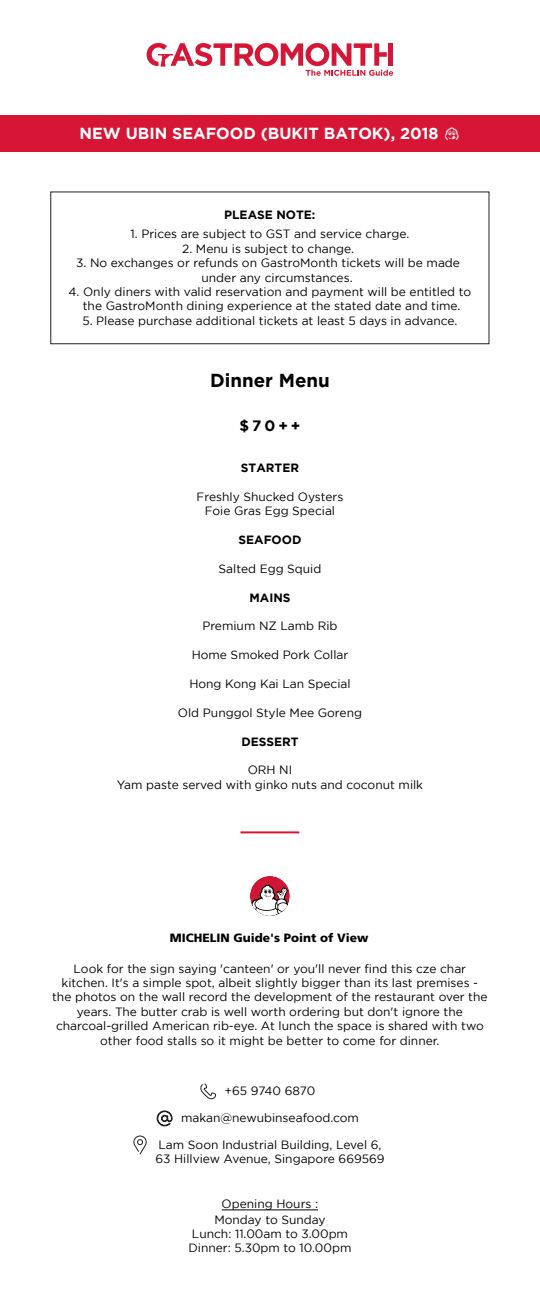
<style>
.page{position:relative;width:540px;height:1296px;background:#fff}
.page>*{position:absolute;margin:0;border:0;box-sizing:border-box;transform-origin:0 0}
.t1{font:700 18.7px "Gotham";color:#000}
.t2{font:700 16px "Gotham";color:#fff}
.t3{font:700 15px "Gotham";color:#000}
.t4{font:12px/14.4px "Gotham";color:#000;text-align:center}
.t5{font:700 12px "Gotham";color:#000}
.t6{font:900 12px "Frutiger LT Std";color:#000}
.s1{font-family:"Annuels";font-weight:400;font-size:18px}
</style>
<div class="page">
<div style="left:0;top:115px;width:540px;height:37px;background:#d71636"></div>
<hr style="left:240px;top:831px;width:59px;height:2px;background:#d71636">
<svg style="left:250px;top:875px;width:40px;height:40px"></svg>
<svg style="left:250px;top:884px;width:39px;height:31px"></svg>
<hr style="left:222px;top:1209px;width:96px;height:1px;background:#000">
<svg style="left:147px;top:43px;width:246px;height:33px"></svg>
<div style="left:388px;top:43px;width:5px;height:23px;background:#d61636"></div>
<svg style="left:133px;top:1135px;width:14px;height:19px"></svg>
<svg style="left:200px;top:1083px;width:16px;height:17px"></svg>
<svg style="left:157px;top:1110px;width:15px;height:16px"></svg>
<div style="left:51px;top:192px;width:438px;height:152px;border:1px solid #231f20"></div>
<h2 class="t2" style="left:80px;top:124px;width:382px">NEW UBIN SEAFOOD (BUKIT BATOK), 2018 <span class="s1">=</span></h2>
<p class="t5" style="left:224px;top:208px;width:93px">PLEASE NOTE:</p>
<p class="t4" style="left:131px;top:227px;width:280px">1. Prices are subject to GST and service charge.</p>
<p class="t4" style="left:182px;top:241px;width:173px">2. Menu is subject to change.</p>
<p class="t4" style="left:202px;top:255px;width:260px;text-align:left;text-indent:-125px">3. No exchanges or refunds on GastroMonth tickets will be made under any circumstances.</p>
<p class="t4" style="left:69px;top:284px;width:404px">4. Only diners with valid reservation and payment will be entitled to the GastroMonth dining experience at the stated date and time.</p>
<p class="t4" style="left:82px;top:313px;width:377px">5. Please purchase additional tickets at least 5 days in advance.</p>
<h1 class="t1" style="left:210px;top:370px;width:121px">Dinner Menu</h1>
<p class="t3" style="left:239px;top:417px;width:63px">$70++</p>
<p class="t5" style="left:241px;top:460px;width:60px">STARTER</p>
<p class="t4" style="left:197px;top:489px;width:148px">Freshly Shucked Oysters<br>Foie Gras Egg Special</p>
<p class="t5" style="left:239px;top:532px;width:64px">SEAFOOD</p>
<p class="t4" style="left:219px;top:561px;width:104px">Salted Egg Squid</p>
<p class="t5" style="left:249px;top:590px;width:43px">MAINS</p>
<p class="t4" style="left:202px;top:618px;width:137px">Premium NZ Lamb Rib</p>
<p class="t4" style="left:192px;top:647px;width:158px">Home Smoked Pork Collar</p>
<p class="t4" style="left:189px;top:676px;width:163px">Hong Kong Kai Lan Special</p>
<p class="t4" style="left:178px;top:705px;width:186px">Old Punggol Style Mee Goreng</p>
<p class="t5" style="left:241px;top:734px;width:59px">DESSERT</p>
<p class="t4" style="left:117px;top:762px;width:308px">ORH NI<br>Yam paste served with ginko nuts and coconut milk</p>
<p class="t6" style="left:170px;top:930px;width:200px">MICHELIN Guide's Point of View</p>
<p class="t4" style="left:52px;top:960px;width:437px">Look for the sign saying 'canteen' or you'll never find this cze char kitchen. It's a simple spot, albeit slightly bigger than its last premises - the photos on the wall record the development of the restaurant over the years. The butter crab is well worth ordering but don't ignore the charcoal-grilled American rib-eye. At lunch the space is shared with two other food stalls so it might be better to come for dinner.</p>
<p class="t4" style="left:225px;top:1083px;width:92px">+65 9740 6870</p>
<p class="t4" style="left:181px;top:1109px;width:179px">makan@newubinseafood.com</p>
<p class="t4" style="left:156px;top:1137px;width:230px;text-align:left">Lam Soon Industrial Building, Level 6,<br>63 Hillview Avenue, Singapore 669569</p>
<p class="t4" style="left:222px;top:1196px;width:98px">Opening Hours :</p>
<p class="t4" style="left:188px;top:1211px;width:165px">Monday to Sunday<br>Lunch: 11.00am to 3.00pm<br>Dinner: 5.30pm to 10.00pm</p>
</div>
